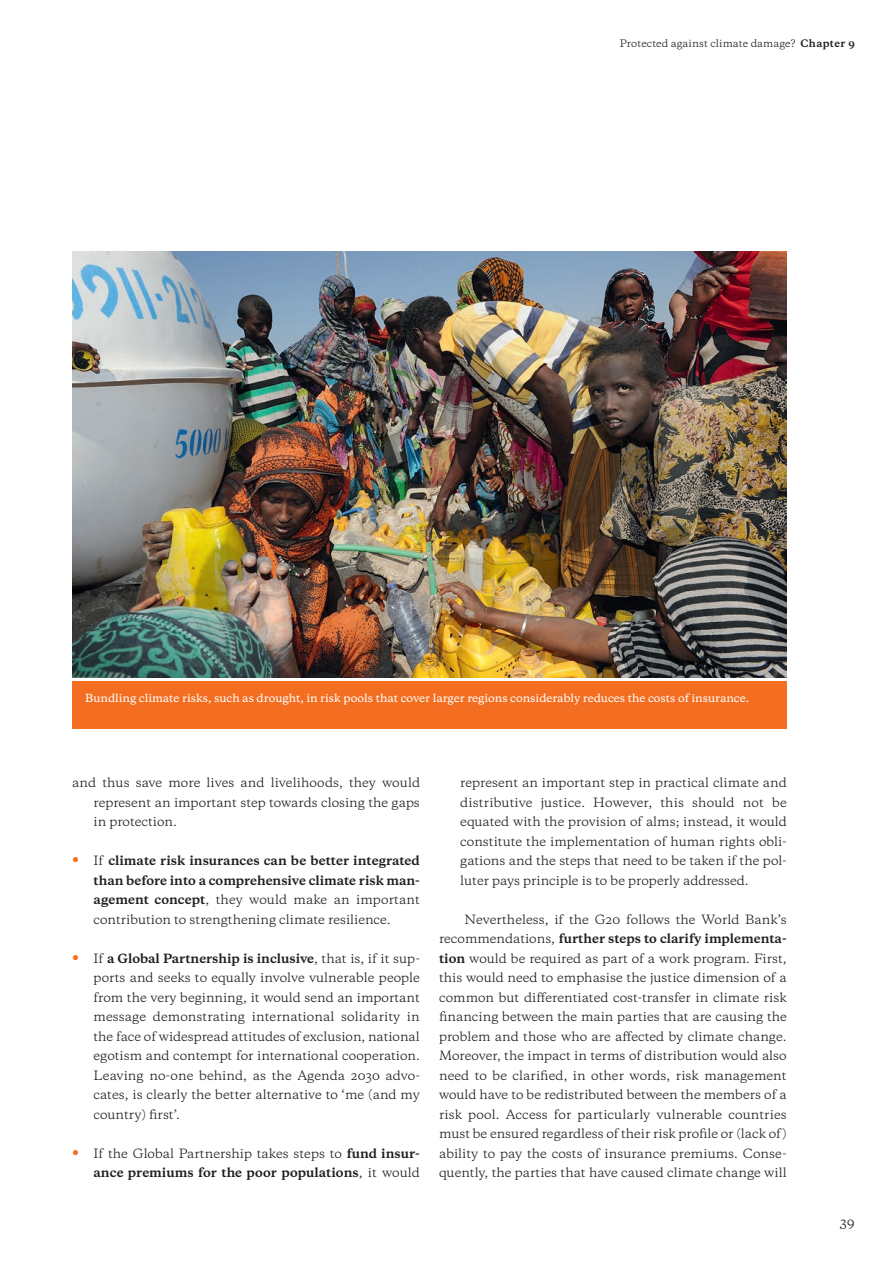
<style>
.page{position:relative;width:893px;height:1263px;background:#fff}
.page>*{position:absolute;margin:0;border:0;box-sizing:border-box;transform-origin:0 0}
.t1{font:12px/19.5px "Galaxie Copernicus";color:#231f20;text-align:justify}
.t2{font:700 12px/19.5px "Galaxie Copernicus";color:#231f20;text-align:justify}
.t3{font:500 10.5px "Galaxie Copernicus";color:#fff}
.t4{font:9.75px "Galaxie Copernicus";letter-spacing:.01em;color:#231f20}
.s1{font-weight:700}
.s2{font-weight:800;font-size:15px;color:#f36e21}
.s3{font-weight:400}
</style>
<div class="page">
<img style="left:72px;top:252px;width:715px;height:425px">
<div style="left:72px;top:681px;width:715px;height:48px;background:#f36e21"></div>
<p class="t4" style="left:620px;top:36px;width:236px">Protected against climate damage? <span class="s1">Chapter 9</span></p>
<p class="t3" style="left:85px;top:691px;width:666px">Bundling climate risks, such as drought, in risk pools that cover larger regions considerably reduces the costs of insurance.</p>
<p class="t1" style="left:94px;top:773px;width:328px;text-indent:-21px">and thus save more lives and livelihoods, they would represent an important step towards closing the gaps in protection.</p>
<p class="t2" style="left:94px;top:851px;width:328px;text-indent:-21px"><span class="s2">•</span> <span class="s3">If</span> climate risk insurances can be better integrated than before into a comprehensive climate risk man&shy;agement concept<span class="s3">, they would make an important contribution to strengthening climate resilience.</span></p>
<p class="t1" style="left:94px;top:948px;width:328px;text-indent:-21px"><span class="s2">•</span> If <span class="s1">a Global Partnership is inclusive</span>, that is, if it sup&shy;ports and seeks to equally involve vulnerable people from the very beginning, it would send an important message demonstrating international solidarity in the face of widespread attitudes of exclusion, national egotism and contempt for international cooperation.<br>Leaving no-one behind, as the Agenda 2030 advo&shy;cates, is clearly the better alternative to ‘me (and my country) first’.</p>
<p class="t2" style="left:72px;top:1143px;width:349px;text-align:right"><span class="s2">•</span> <span class="s3">If the Global Partnership takes steps to</span> fund insur&shy;ance premiums for the poor populations<span class="s3">, it would</span></p>
<p class="t1" style="left:460px;top:773px;width:328px">represent an important step in practical climate and distributive justice. However, this should not be equated with the provision of alms; instead, it would constitute the implementation of human rights obli&shy;gations and the steps that need to be taken if the pol&shy;luter pays principle is to be properly addressed.</p>
<p class="t1" style="left:439px;top:909px;width:349px;text-indent:26px">Nevertheless, if the G20 follows the World Bank’s recommendations, <span class="s1">further steps to clarify implementa&shy;tion</span> would be required as part of a work program. First, this would need to emphasise the justice dimension of a common but differentiated cost-transfer in climate risk financing between the main parties that are causing the problem and those who are affected by climate change.<br>Moreover, the impact in terms of distribution would also need to be clarified, in other words, risk management would have to be redistributed between the members of a risk pool. Access for particularly vulnerable countries must be ensured regardless of their risk profile or (lack of) ability to pay the costs of insurance premiums. Conse&shy;quently, the parties that have caused climate change will</p>
<p class="t1" style="left:840px;top:1214px;width:16px">39</p>
</div>
